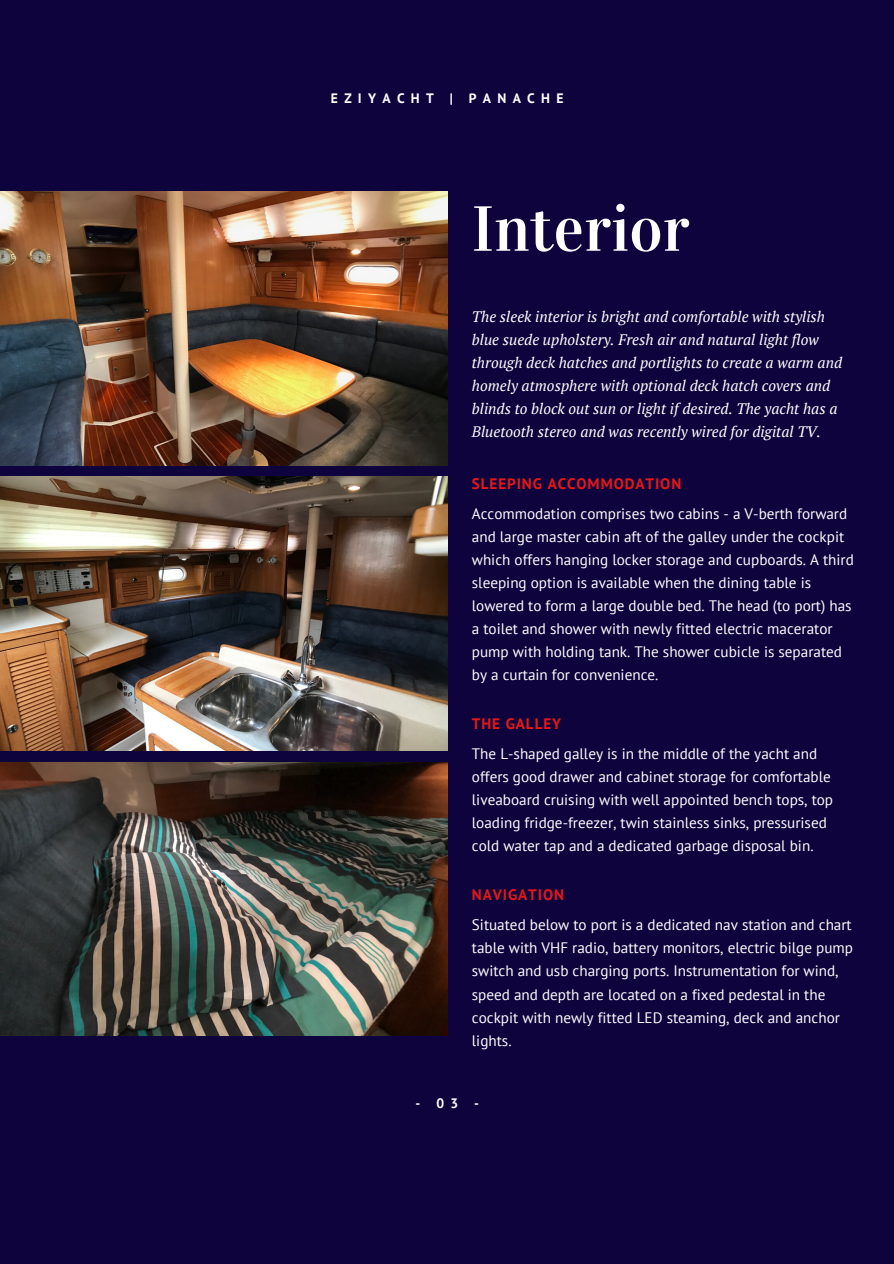
<style>
.page{position:relative;width:894px;height:1264px;background:#fff}
.page>*{position:absolute;margin:0;border:0;box-sizing:border-box;transform-origin:0 0}
.t1{font:63.6px "Vidaloka";color:#fff}
.t2{font:15.15px/23px "PT Sans";color:#fff}
.t3{font:italic 15.15px/23px "PT Serif";color:#fff}
.t4{font:700 15.15px "PT Sans";letter-spacing:.06em;color:#e41818}
.t5{font:700 13.65px "PT Sans";letter-spacing:.46em;color:#fff}
</style>
<div class="page">
<div style="left:0;top:0;width:893px;height:1263px;background:#0f033d"></div>
<img style="left:0;top:192px;width:447px;height:274px">
<img style="left:0;top:477px;width:447px;height:273px">
<img style="left:0;top:762px;width:447px;height:273px">
<p class="t5" style="left:331px;top:89px;width:234px">EZIYACHT | PANACHE</p>
<h1 class="t1" style="left:471px;top:191px;width:219px">Interior</h1>
<p class="t3" style="left:471px;top:305px;width:371px">The sleek interior is bright and comfortable with stylish blue suede upholstery. Fresh air and natural light flow through deck hatches and portlights to create a warm and homely atmosphere with optional deck hatch covers and blinds to block out sun or light if desired. The yacht has a Bluetooth stereo and was recently wired for digital TV.</p>
<p class="t4" style="left:471px;top:473px;width:211px">SLEEPING ACCOMMODATION</p>
<p class="t2" style="left:471px;top:502px;width:383px">Accommodation comprises two cabins - a V-berth forward and large master cabin aft of the galley under the cockpit which offers hanging locker storage and cupboards. A third sleeping option is available when the dining table is lowered to form a large double bed. The head (to port) has a toilet and shower with newly fitted electric macerator pump with holding tank. The shower cubicle is separated by a curtain for convenience.</p>
<p class="t4" style="left:471px;top:713px;width:91px">THE GALLEY</p>
<p class="t2" style="left:471px;top:742px;width:362px">The L-shaped galley is in the middle of the yacht and offers good drawer and cabinet storage for comfortable liveaboard cruising with well appointed bench tops, top loading fridge-freezer, twin stainless sinks, pressurised cold water tap and a dedicated garbage disposal bin.</p>
<p class="t4" style="left:472px;top:884px;width:94px">NAVIGATION</p>
<p class="t2" style="left:472px;top:913px;width:382px">Situated below to port is a dedicated nav station and chart table with VHF radio, battery monitors, electric bilge pump switch and usb charging ports. Instrumentation for wind, speed and depth are located on a fixed pedestal in the cockpit with newly fitted LED steaming, deck and anchor lights.</p>
<p class="t5" style="left:415px;top:1094px;width:65px">-03-</p>
</div>
